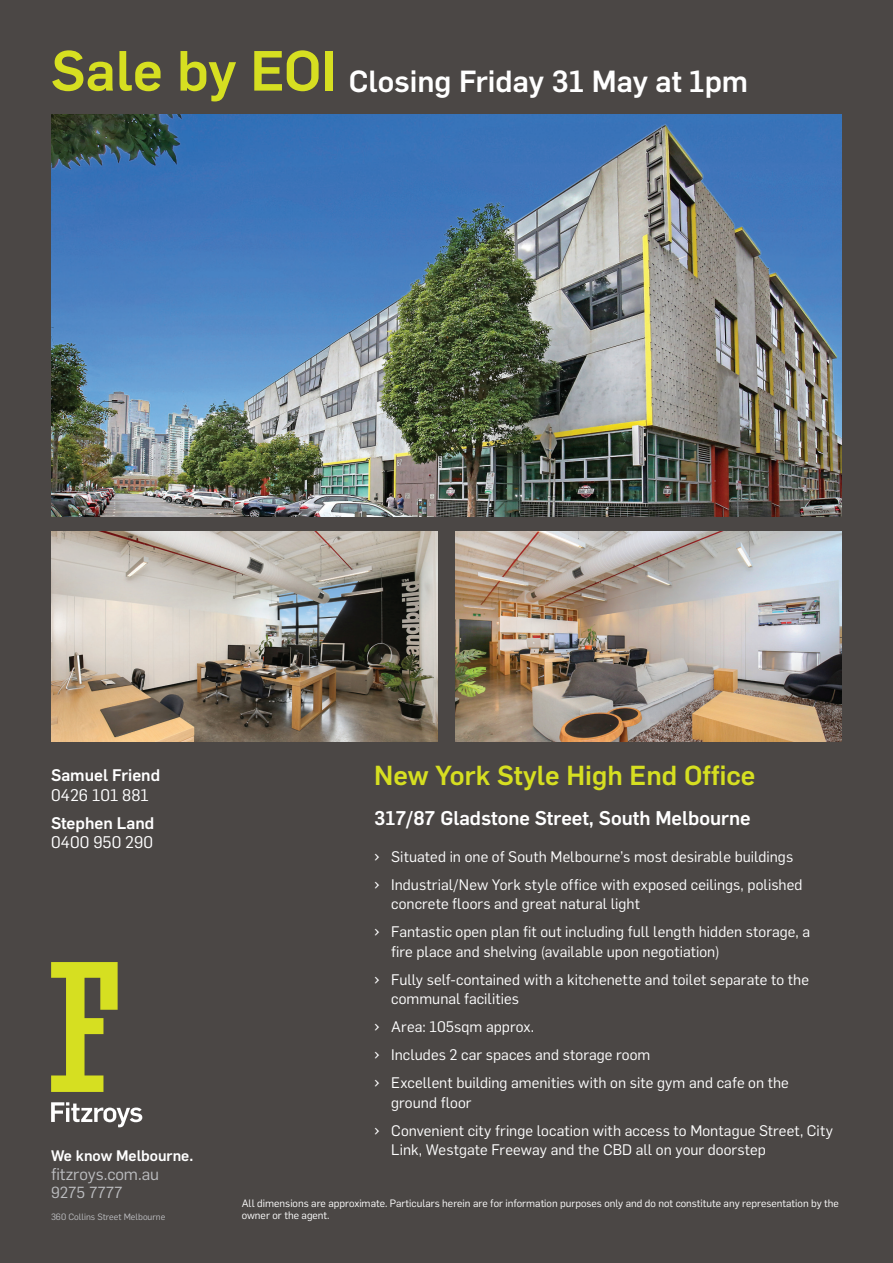
<style>
.page{position:relative;width:893px;height:1263px;background:#4b4745}
.page>*{position:absolute;margin:0;border:0;box-sizing:border-box;transform-origin:0 0}
.t1{font:500 30px "Flama";color:#fff}
.t2{font:500 27px "Flama";color:#d6df21}
.t3{font:500 19.5px "Flama";color:#fff}
.t4{font:500 16.5px "Flama";color:#fff}
.t5{font:16.5px "Flama";color:#fff}
.t6{font:16.5px "Flama";color:#bcbdc0}
.t7{font:15.75px "Flama";color:#bcbdc0}
.t8{font:15px/28px "Flama";letter-spacing:.005em;color:#fff}
.t9{font:500 15px "Flama";color:#fff}
.t10{font:10.5px/12.6px "Flama";color:#fff}
.t11{font:9px "Flama";color:#bcbdc0}
.s1{font-size:55.5px;color:#d6df21}
.s2{font-size:18px}
</style>
<div class="page">
<svg style="left:51px;top:962px;width:67px;height:130px"></svg>
<svg style="left:51px;top:1102px;width:91px;height:25px"></svg>
<img style="left:51px;top:532px;width:386px;height:209px">
<img style="left:51px;top:115px;width:791px;height:402px">
<img style="left:455px;top:532px;width:386px;height:209px">
<h1 class="t1" style="left:51px;top:60px;width:699px"><span class="s1">Sale by EOI</span> Closing Friday 31 May at 1pm</h1>
<p class="t4" style="left:51px;top:763px;width:111px">Samuel Friend</p>
<p class="t5" style="left:51px;top:783px;width:99px">0426 101 881</p>
<p class="t4" style="left:51px;top:811px;width:105px">Stephen Land</p>
<p class="t5" style="left:51px;top:831px;width:103px">0400 950 290</p>
<p class="t9" style="left:51px;top:1145px;width:144px">We know Melbourne.</p>
<p class="t6" style="left:51px;top:1162px;width:110px">fitzroys.com.au</p>
<p class="t7" style="left:51px;top:1182px;width:73px">9275 7777</p>
<p class="t11" style="left:51px;top:1211px;width:116px">360 Collins Street Melbourne</p>
<h2 class="t2" style="left:374px;top:756px;width:383px">New York Style High End Office</h2>
<h3 class="t3" style="left:374px;top:804px;width:378px">317/87 Gladstone Street, South Melbourne</h3>
<p class="t8" style="left:374px;top:841px;width:430px"><span class="s2">›</span> Situated in one of South Melbourne’s most desirable buildings <span class="s2">›</span> Industrial/New York style office with exposed ceilings, polished</p>
<p class="t8" style="left:374px;top:889px;width:438px;text-indent:17px">concrete floors and great natural light<br><span class="s2">›</span> Fantastic open plan fit out including full length hidden storage, a</p>
<p class="t8" style="left:374px;top:936px;width:436px;text-indent:17px">fire place and shelving (available upon negotiation)<br><span class="s2">›</span> Fully self-contained with a kitchenette and toilet separate to the</p>
<p class="t8" style="left:374px;top:984px;width:416px;text-indent:17px">communal facilities<br><span class="s2">›</span> Area: 105sqm approx.<br><span class="s2">›</span> Includes 2 car spaces and storage room<br><span class="s2">›</span> Excellent building amenities with on site gym and cafe on the</p>
<p class="t8" style="left:374px;top:1087px;width:460px;text-indent:17px">ground floor<br><span class="s2">›</span> Convenient city fringe location with access to Montague Street, City</p>
<p class="t8" style="left:391px;top:1135px;width:376px">Link, Westgate Freeway and the CBD all on your doorstep</p>
<p class="t10" style="left:242px;top:1196px;width:599px">All dimensions are approximate. Particulars herein are for information purposes only and do not constitute any representation by the owner or the agent.</p>
</div>
